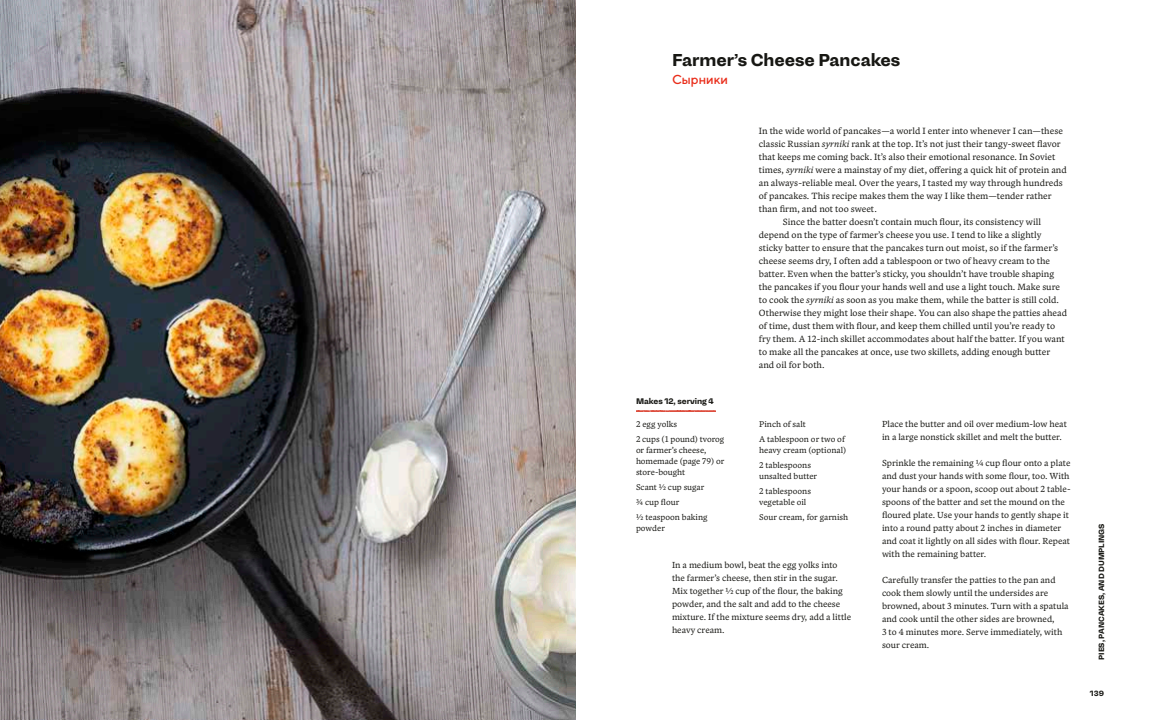
<style>
.page{position:relative;width:1152px;height:720px;background:#fff}
.page>*{position:absolute;margin:0;border:0;box-sizing:border-box;transform-origin:0 0}
.rt{font:700 17px "Mena Grotesk";color:#171713}
.rst{font:500 13px "TT Norms";color:#e92d1a}
.rhn{font:9.8px/13px "Blanco";color:#171713}
.rhnf{font:9.8px/13px "Blanco";color:#171713}
.rp{font:9.5px/13px "Blanco";color:#171713}
.rpf{font:9.5px/13px "Blanco";color:#171713}
.ril{font:9px/11px "Blanco";color:#171713}
.ry{font:700 8px "Mena Grotesk";color:#171713}
.t1{font:700 7.5px "Mena Grotesk";color:#171713}
.s1{font-style:italic}
</style>
<div class="page">
<img style="left:636px;top:410px;width:80px;height:2px">
<img style="left:0;top:0;width:576px;height:720px">
<p class="rt" style="left:672px;top:49px;width:230px">Farmer’s Cheese Pancakes</p>
<p class="rst" style="left:672px;top:72px;width:58px">Сырники</p>
<p class="rhnf" style="left:759px;top:123px;width:310px">In the wide world of pancakes—a world I enter into whenever I can—these classic Russian <span class="s1">syrniki</span> rank at the top. It’s not just their tangy-sweet flavor that keeps me coming back. It’s also their emotional resonance. In Soviet times, <span class="s1">syrniki</span> were a mainstay of my diet, offering a quick hit of protein and an always-reliable meal. Over the years, I tasted my way through hundreds of pancakes. This recipe makes them the way I like them—tender rather than firm, and not too sweet.</p>
<p class="rhn" style="left:759px;top:214px;width:310px;text-indent:24px">Since the batter doesn’t contain much flour, its consistency will depend on the type of farmer’s cheese you use. I tend to like a slightly sticky batter to ensure that the pancakes turn out moist, so if the farmer’s cheese seems dry, I often add a tablespoon or two of heavy cream to the batter. Even when the batter’s sticky, you shouldn’t have trouble shaping the pancakes if you flour your hands well and use a light touch. Make sure to cook the <span class="s1">syrniki</span> as soon as you make them, while the batter is still cold.<br>Otherwise they might lose their shape. You can also shape the patties ahead of time, dust them with flour, and keep them chilled until you’re ready to fry them. A 12-inch skillet accommodates about half the batter. If you want to make all the pancakes at once, use two skillets, adding enough butter and oil for both.</p>
<p class="ry" style="left:636px;top:396px;width:79px">Makes 12, serving 4</p>
<p class="ril" style="left:636px;top:418px;width:43px">2 egg yolks</p>
<p class="ril" style="left:636px;top:433px;width:90px">2 cups (1 pound) tvorog or farmer’s cheese, homemade (page 79) or store-bought</p>
<p class="ril" style="left:636px;top:481px;width:70px">Scant 1⁄2 cup sugar</p>
<p class="ril" style="left:636px;top:496px;width:45px">3⁄4 cup flour</p>
<p class="ril" style="left:636px;top:511px;width:73px">1⁄2 teaspoon baking powder</p>
<p class="ril" style="left:759px;top:418px;width:48px">Pinch of salt</p>
<p class="ril" style="left:759px;top:433px;width:89px">A tablespoon or two of heavy cream (optional)</p>
<p class="ril" style="left:759px;top:459px;width:60px">2 tablespoons unsalted butter</p>
<p class="ril" style="left:759px;top:485px;width:53px">2 tablespoons vegetable oil</p>
<p class="ril" style="left:759px;top:511px;width:91px">Sour cream, for garnish</p>
<p class="rpf" style="left:672px;top:558px;width:181px">In a medium bowl, beat the egg yolks into the farmer’s cheese, then stir in the sugar.<br>Mix together 1⁄2 cup of the flour, the baking powder, and the salt and add to the cheese mixture. If the mixture seems dry, add a little heavy cream.</p>
<p class="rp" style="left:882px;top:417px;width:186px">Place the butter and oil over medium-low heat in a large nonstick skillet and melt the butter.</p>
<p class="rp" style="left:882px;top:456px;width:190px">Sprinkle the remaining 1⁄4 cup flour onto a plate and dust your hands with some flour, too. With your hands or a spoon, scoop out about 2 table&shy;spoons of the batter and set the mound on the floured plate. Use your hands to gently shape it into a round patty about 2 inches in diameter and coat it lightly on all sides with flour. Repeat with the remaining batter.</p>
<p class="rp" style="left:882px;top:573px;width:188px">Carefully transfer the patties to the pan and cook them slowly until the undersides are browned, about 3 minutes. Turn with a spatula and cook until the other sides are browned,<br>3 to 4 minutes more. Serve immediately, with sour cream.</p>
<p class="t1" style="left:1096px;top:660px;width:137px;rotate:-90deg">Pies, Pancakes, and Dumplings</p>
<p class="t1" style="left:1090px;top:688px;width:16px">139</p>
</div>
